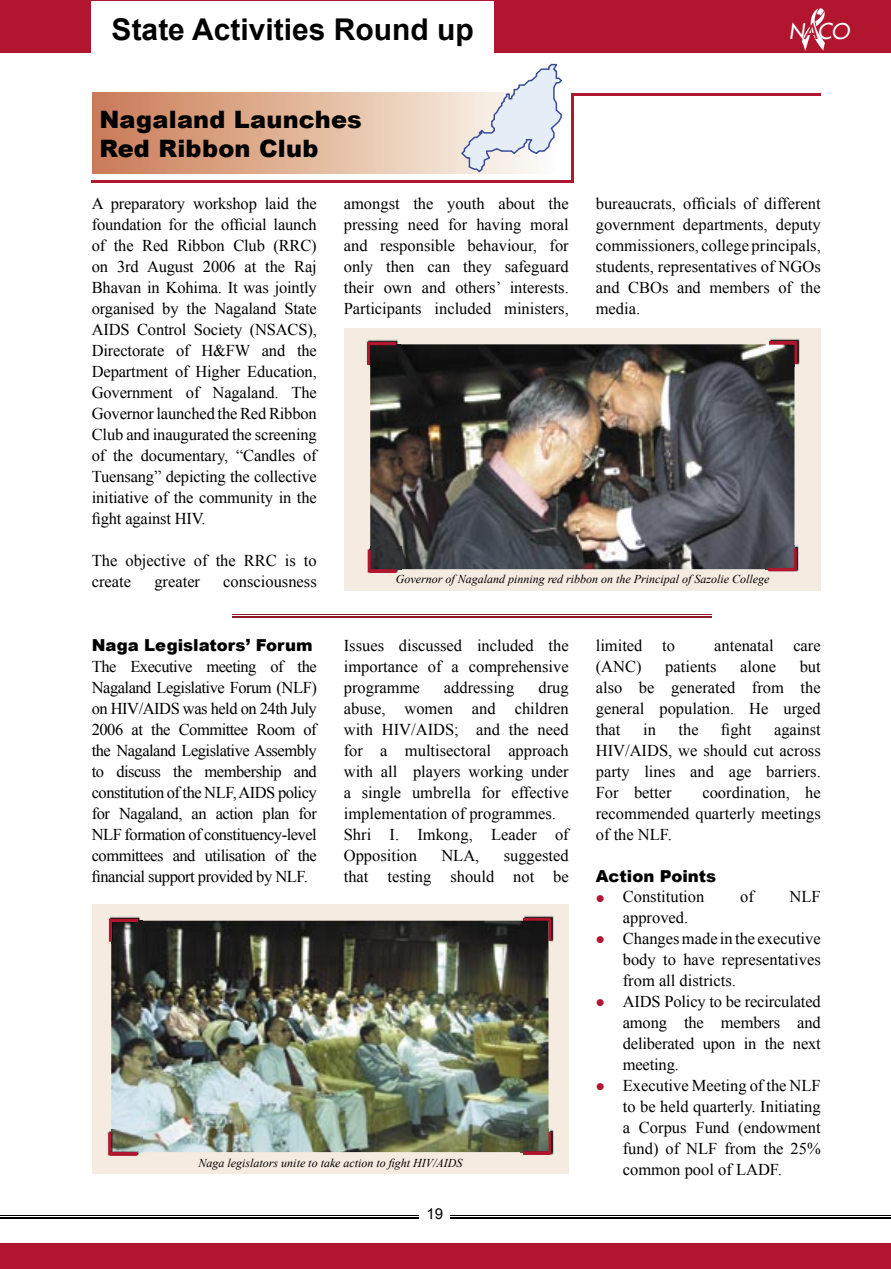
<style>
.page{position:relative;width:891px;height:1269px;background:#fff}
.page>*{position:absolute;margin:0;border:0;box-sizing:border-box;transform-origin:0 0}
.t1{font:700 30px "Arial";color:#000}
.t2{font:900 24px/28.8px "Arial";letter-spacing:.01em;color:#000}
.t3{font:21.3px "Futura 2";color:#fff;scale:.9 1}
.t4{font:16.5px/21px "Times New Roman";color:#000;text-align:justify}
.t5{font:900 16.5px "Arial";color:#000}
.t6{font:15px "Arial";color:#000}
.t7{font:italic 12px "Times New Roman";color:#000}
.s1{color:#b1162e}
</style>
<div class="page">
<div style="left:0;top:0;width:891px;height:53px;background:#b1162e"></div>
<div style="left:0;top:1243px;width:891px;height:26px;background:#b1162e"></div>
<hr style="left:0;top:1216px;width:891px;height:1px;background:#000">
<hr style="left:0;top:1217px;width:891px;height:2px;background:#000">
<div style="left:419px;top:1204px;width:31px;height:20px;background:#fff"></div>
<img style="left:802px;top:8px;width:23px;height:43px">
<div style="left:91px;top:1px;width:403px;height:57px;background:#fff"></div>
<div style="left:344px;top:328px;width:477px;height:262px;background:#f5ebe1"></div>
<hr style="left:92px;top:180px;width:482px;height:3px;background:#b1162e">
<svg style="left:93px;top:93px;width:442px;height:81px;background:#deb094"></svg>
<hr style="left:571px;top:93px;width:3px;height:90px;background:#b1162e">
<hr style="left:571px;top:93px;width:250px;height:3px;background:#b1162e">
<img style="left:370px;top:344px;width:425px;height:225px">
<img style="left:366px;top:339px;width:33px;height:27px">
<img style="left:370px;top:344px;width:31px;height:23px">
<svg style="left:367px;top:342px;width:29px;height:23px"></svg>
<img style="left:769px;top:338px;width:31px;height:27px">
<img style="left:766px;top:344px;width:29px;height:22px">
<svg style="left:769px;top:341px;width:29px;height:23px"></svg>
<img style="left:766px;top:545px;width:33px;height:27px">
<img style="left:766px;top:545px;width:29px;height:24px">
<svg style="left:768px;top:548px;width:29px;height:23px"></svg>
<img style="left:367px;top:547px;width:35px;height:26px">
<img style="left:370px;top:547px;width:32px;height:22px">
<svg style="left:368px;top:550px;width:28px;height:23px"></svg>
<svg style="left:461px;top:64px;width:101px;height:108px"></svg>
<div style="left:92px;top:904px;width:477px;height:269px;background:#f5ebe1"></div>
<img style="left:520px;top:915px;width:34px;height:27px">
<svg style="left:523px;top:918px;width:29px;height:23px"></svg>
<img style="left:111px;top:921px;width:438px;height:231px">
<hr style="left:232px;top:615px;width:480px;height:1px;background:#901a28">
<hr style="left:232px;top:616px;width:480px;height:2px;background:#901a28">
<img style="left:107px;top:1130px;width:35px;height:26px">
<img style="left:111px;top:1129px;width:31px;height:23px">
<svg style="left:108px;top:1133px;width:29px;height:22px"></svg>
<img style="left:108px;top:916px;width:35px;height:25px">
<img style="left:111px;top:921px;width:32px;height:23px">
<svg style="left:109px;top:919px;width:29px;height:23px"></svg>
<img style="left:520px;top:1129px;width:34px;height:26px">
<img style="left:520px;top:1129px;width:29px;height:23px">
<svg style="left:523px;top:1132px;width:29px;height:23px"></svg>
<h1 class="t1" style="left:112px;top:10px;width:364px">State Activities Round up</h1>
<p class="t3" style="left:789px;top:17px;width:73px">N<span class="s1">A</span>CO</p>
<h2 class="t2" style="left:99px;top:104px;width:264px">Nagaland Launches<br>Red Ribbon Club</h2>
<p class="t4" style="left:92px;top:193px;width:227px">A preparatory workshop laid the foundation for the official launch of the Red Ribbon Club (RRC) on 3rd August 2006 at the Raj Bhavan in Kohima. It was jointly organised by the Nagaland State AIDS Control Society (NSACS), Directorate of H&amp;FW and the Department of Higher Education, Government of Nagaland. The Governor launched the Red Ribbon Club and inaugurated the screening of the documentary, “Candles of Tuensang” depicting the collective initiative of the community in the fight against HIV.</p>
<p class="t4" style="left:92px;top:550px;width:227px">The objective of the RRC is to create</p>
<p class="t4" style="left:154px;top:571px;width:47px">greater</p>
<p class="t4" style="left:223px;top:571px;width:95px">consciousness</p>
<p class="t4" style="left:344px;top:193px;width:227px">amongst the youth about the pressing need for having moral and responsible behaviour, for only then can they safeguard their own and others’ interests.<br>Participants included ministers,</p>
<p class="t4" style="left:596px;top:193px;width:227px">bureaucrats, officials of different government departments, deputy commissioners, college principals, students, representatives of NGOs and CBOs and members of the media.</p>
<p class="t7" style="left:396px;top:571px;width:375px">Governor of Nagaland pinning red ribbon on the Principal of Sazolie College</p>
<p class="t5" style="left:92px;top:634px;width:222px">Naga Legislators’ Forum</p>
<p class="t4" style="left:92px;top:656px;width:227px">The Executive meeting of the Nagaland Legislative Forum (NLF) on HIV/AIDS was held on 24th July 2006 at the Committee Room of the Nagaland Legislative Assembly to discuss the membership and constitution of the NLF, AIDS policy for Nagaland, an action plan for NLF formation of constituency-level committees and utilisation of the financial support provided by NLF.</p>
<p class="t4" style="left:344px;top:635px;width:227px">Issues discussed included the importance of a comprehensive programme</p>
<p class="t4" style="left:344px;top:677px;width:227px;text-align:left;text-indent:195px">drug abuse, women and children with HIV/AIDS; and the need for a multisectoral approach with all players working under a single umbrella for effective implementation of programmes.<br>Shri I. Imkong, Leader of<br>Opposition</p>
<p class="t4" style="left:444px;top:677px;width:72px">addressing</p>
<p class="t4" style="left:344px;top:845px;width:226px;text-align:right">suggested<br>that testing should not be</p>
<p class="t4" style="left:441px;top:845px;width:40px">NLA,</p>
<p class="t7" style="left:199px;top:1155px;width:265px">Naga legislators unite to take action to fight HIV/AIDS</p>
<p class="t6" style="left:427px;top:1204px;width:18px">19</p>
<p class="t4" style="left:596px;top:635px;width:81px">limited to</p>
<p class="t4" style="left:714px;top:635px;width:108px">antenatal care</p>
<p class="t4" style="left:596px;top:656px;width:47px">(ANC)</p>
<p class="t4" style="left:665px;top:656px;width:53px">patients</p>
<p class="t4" style="left:740px;top:656px;width:37px">alone</p>
<p class="t4" style="left:596px;top:656px;width:226px;text-indent:204px">but also be generated from the general population. He urged that</p>
<p class="t4" style="left:596px;top:719px;width:227px;text-indent:178px">against HIV/AIDS, we should cut across party lines and age barriers.<br>For better</p>
<p class="t4" style="left:643px;top:719px;width:14px">in</p>
<p class="t4" style="left:679px;top:719px;width:22px">the</p>
<p class="t4" style="left:721px;top:719px;width:32px">fight</p>
<p class="t4" style="left:596px;top:782px;width:227px;text-indent:107px">coordination, he recommended quarterly meetings of the NLF.</p>
<p class="t5" style="left:596px;top:864px;width:122px">Action Points</p>
<p class="t4" style="left:596px;top:885px;width:110px"><span class="s1">●</span> Constitution</p>
<p class="t4" style="left:740px;top:885px;width:15px">of</p>
<p class="t4" style="left:790px;top:885px;width:33px">NLF</p>
<p class="t4" style="left:623px;top:906px;width:67px">approved.</p>
<p class="t4" style="left:623px;top:927px;width:200px;text-indent:-27px"><span class="s1">●</span> Changes made in the executive body to have representatives from all districts.</p>
<p class="t4" style="left:623px;top:990px;width:200px;text-indent:-27px"><span class="s1">●</span> AIDS Policy to be recirculated among the members and deliberated upon in the next meeting.</p>
<p class="t4" style="left:623px;top:1074px;width:200px;text-indent:-27px"><span class="s1">●</span> Executive Meeting of the NLF to be held quarterly. Initiating a Corpus Fund (endowment fund) of NLF from the 25% common pool of LADF.</p>
</div>
